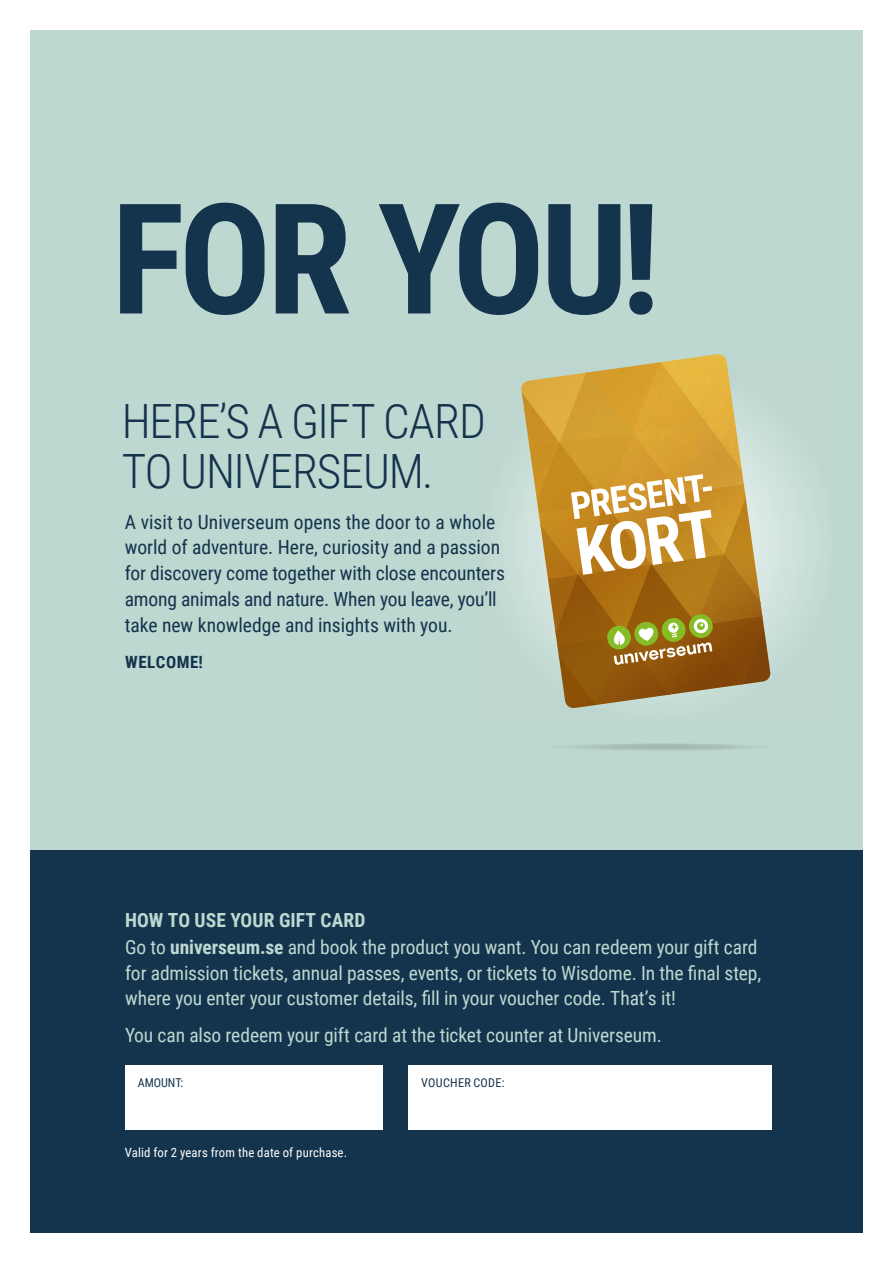
<style>
.page{position:relative;width:893px;height:1263px;background:#bdd8d1}
.page>*{position:absolute;margin:0;border:0;box-sizing:border-box;transform-origin:0 0}
.t1{font:700 153.75px "Roboto Condensed";letter-spacing:-.035em;color:#14334c}
.t2{font:300 47.25px/49.9px "Roboto Condensed";letter-spacing:-.02em;color:#14334c}
.t3{font:19.65px/25.8px "Roboto Condensed";letter-spacing:-.005em;color:#14334c}
.t4{font:19.5px/26px "Roboto Condensed";letter-spacing:-.005em;color:#bdd8d1}
.t5{font:700 16.8px "Roboto Condensed";letter-spacing:.035em;color:#14334c}
.t6{font:12.75px "Roboto Condensed";letter-spacing:.01em;color:#fff}
.t7{font:12.15px "Roboto Condensed";letter-spacing:.025em;color:#14334c}
.s1{font-weight:700}
</style>
<div class="page">
<div style="left:0;top:851px;width:893px;height:412px;background:#14334c"></div>
<div style="left:125px;top:1065px;width:258px;height:65px;background:#fff"></div>
<div style="left:408px;top:1065px;width:364px;height:65px;background:#fff"></div>
<svg style="left:506px;top:437px;width:308px;height:212px"></svg>
<svg style="left:521px;top:354px;width:250px;height:355px"></svg>
<div style="left:538px;top:743px;width:243px;height:8px;background:#b8d3cc;border-radius:50%"></div>
<div style="left:580px;top:743px;width:174px;height:8px;background:#a9c1bb;border-radius:50%"></div>
<div style="left:0;top:0;width:893px;height:1263px;border:30px solid #fff"></div>
<h1 class="t1" style="left:111px;top:151px;width:550px">FOR YOU!</h1>
<h2 class="t2" style="left:122px;top:395px;width:366px">HERE’S A GIFT CARD<br>TO UNIVERSEUM.</h2>
<p class="t3" style="left:125px;top:508px;width:382px">A visit to Universeum opens the door to a whole world of adventure. Here, curiosity and a passion for discovery come together with close encounters among animals and nature. When you leave, you’ll take new knowledge and insights with you.</p>
<p class="t5" style="left:125px;top:650px;width:79px">WELCOME!</p>
<p class="t4" style="left:125px;top:907px;width:637px"><span class="s1">HOW TO USE YOUR GIFT CARD<br></span>Go to <span class="s1">universeum.se</span> and book the product you want. You can redeem your gift card for admission tickets, annual passes, events, or tickets to Wisdome. In the final step, where you enter your customer details, fill in your voucher code. That’s it!</p>
<p class="t4" style="left:125px;top:1021px;width:538px">You can also redeem your gift card at the ticket counter at Universeum.</p>
<p class="t7" style="left:138px;top:1074px;width:47px">AMOUNT:</p>
<p class="t7" style="left:421px;top:1074px;width:85px">VOUCHER CODE:</p>
<p class="t6" style="left:125px;top:1143px;width:224px">Valid for 2 years from the date of purchase.</p>
</div>
